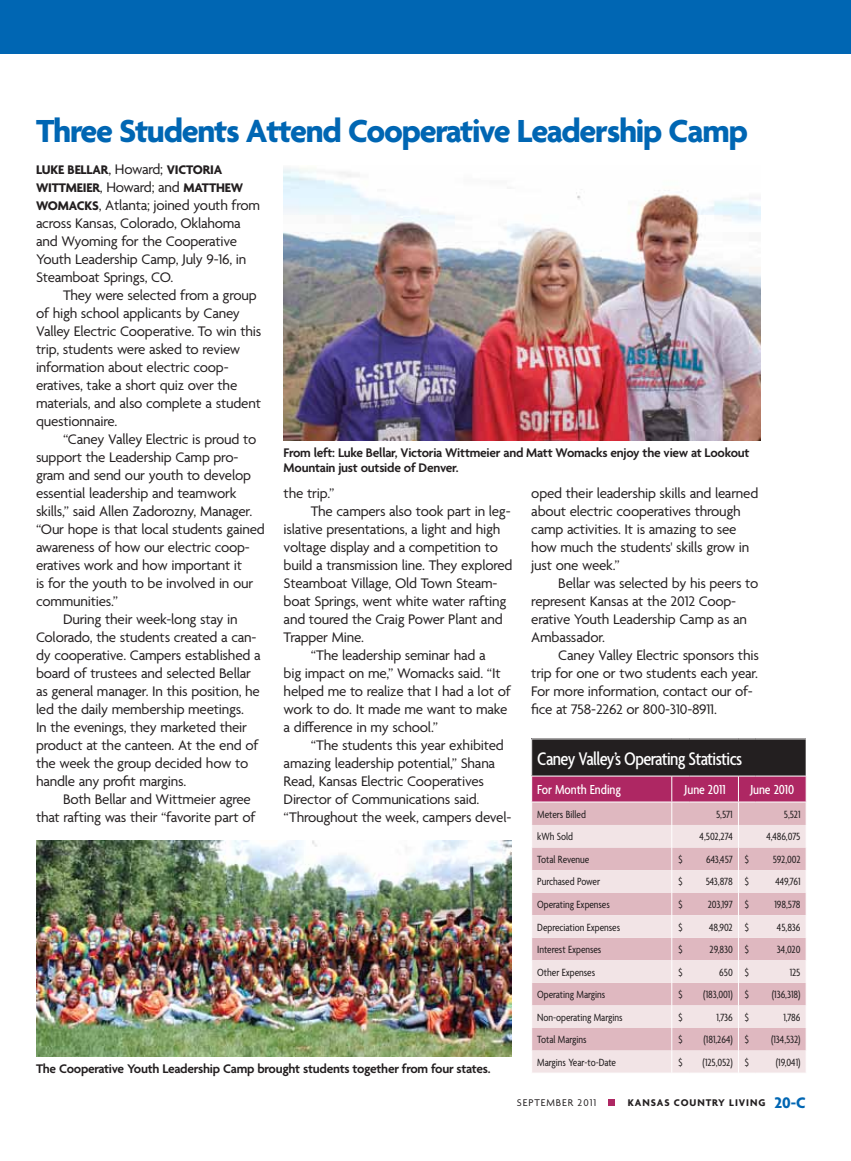
<style>
.page{position:relative;width:851px;height:1161px;background:#fff}
.page>*{position:absolute;margin:0;border:0;box-sizing:border-box;transform-origin:0 0}
.t1{font:700 34.5px "Agenda";letter-spacing:-.035em;color:#0066b3}
.t2{font:500 condensed 19.8px "Agenda";letter-spacing:-.03em;color:#fff}
.t3{font:15px/18px "Agenda";letter-spacing:-.015em;color:#231f20}
.t4{font:500 condensed 14.1px "Agenda";letter-spacing:-.005em;color:#fff}
.t5{font:600 13.5px/15px "Agenda";letter-spacing:-.02em;color:#231f20}
.t6{font:700 13.5px/18px "Agenda";letter-spacing:-.015em;color:#231f20}
.t7{font:condensed 11.25px "Agenda";letter-spacing:-.005em;color:#231f20}
.t8{font:700 10.5px "Agenda";letter-spacing:.09em;color:#231f20}
.t9{font:10.5px "Agenda";letter-spacing:.09em;color:#231f20}
.s1{font-weight:400;font-size:15px}
.s2{font-weight:700;font-size:13.5px}
.s3{font-size:16.5px;color:#0066b3}
</style>
<div class="page">
<img style="left:36px;top:841px;width:475px;height:216px">
<img style="left:284px;top:167px;width:476px;height:274px">
<div style="left:531px;top:739px;width:275px;height:37px;background:#231f20"></div>
<hr style="left:531px;top:739px;width:140px;height:1px;background:#fff">
<hr style="left:531px;top:739px;width:1px;height:37px;background:#fff">
<svg style="left:671px;top:739px;width:18px;height:1px"></svg>
<hr style="left:689px;top:739px;width:49px;height:1px;background:#fff">
<svg style="left:738px;top:739px;width:17px;height:1px"></svg>
<hr style="left:755px;top:739px;width:51px;height:1px;background:#fff">
<hr style="left:805px;top:739px;width:1px;height:37px;background:#fff">
<svg style="left:531px;top:776px;width:275px;height:297px;background:#e4c2cb"></svg>
<div style="left:608px;top:1099px;width:7px;height:7px;background:#ae2763"></div>
<div style="left:0;top:0;width:850px;height:54px;background:#0066b3"></div>
<h1 class="t1" style="left:36px;top:112px;width:713px">THREE STUDENTS ATTEND COOPERATIVE LEADERSHIP CAMP</h1>
<p class="t6" style="left:36px;top:162px;width:185px">LUKE BELLAR<span class="s1">, Howard;</span> VICTORIA<br>WITTM</p>
<p class="t6" style="left:77px;top:180px;width:165px">EIER<span class="s1">, Howard; and</span> MATTHEW</p>
<p class="t6" style="left:36px;top:198px;width:32px">WOMACK</p>
<p class="t3" style="left:36px;top:197px;width:225px;text-indent:56px"><span class="s2">S</span>, Atlanta; joined youth from across Kansas, Colorado, Oklahoma and Wyoming for the Cooperative<br>Youth Leadership Camp, July 9-16, in<br>Steamboat Springs, CO.</p>
<p class="t3" style="left:36px;top:287px;width:227px;text-indent:27px">They were selected from a group of high school applicants by Caney Valley Electric Cooperative. To win this trip, students were asked to review information about electric coop&shy;eratives, take a short quiz over the materials, and also complete a student questionnaire.</p>
<p class="t3" style="left:63px;top:431px;width:195px">“Caney Valley Electric is proud to</p>
<p class="t3" style="left:36px;top:449px;width:204px">support the Leadership Camp pro-</p>
<p class="t3" style="left:36px;top:467px;width:216px">gram and send our youth to develop</p>
<p class="t3" style="left:36px;top:485px;width:202px">essential leadership and teamwork</p>
<p class="t3" style="left:36px;top:503px;width:218px">skills,” said Allen Zadorozny, Manager.</p>
<p class="t3" style="left:36px;top:521px;width:230px">“Our hope is that local students gained</p>
<p class="t3" style="left:36px;top:539px;width:215px">awareness of how our electric coop-</p>
<p class="t3" style="left:36px;top:557px;width:208px">eratives work and how important it</p>
<p class="t3" style="left:36px;top:575px;width:219px">is for the youth to be involved in our</p>
<p class="t3" style="left:36px;top:593px;width:84px">communities.”</p>
<p class="t3" style="left:63px;top:611px;width:176px">During their week-long stay in</p>
<p class="t3" style="left:36px;top:629px;width:222px">Colorado, the students created a can-</p>
<p class="t3" style="left:36px;top:647px;width:226px">dy cooperative. Campers established a</p>
<p class="t3" style="left:36px;top:665px;width:216px">board of trustees and selected Bellar</p>
<p class="t3" style="left:36px;top:683px;width:225px">as general manager. In this position, he</p>
<p class="t3" style="left:36px;top:701px;width:209px">led the daily membership meetings.</p>
<p class="t3" style="left:36px;top:719px;width:212px">In the evenings, they marketed their</p>
<p class="t3" style="left:36px;top:737px;width:224px">product at the canteen. At the end of</p>
<p class="t3" style="left:36px;top:755px;width:214px">the week the group decided how to</p>
<p class="t3" style="left:36px;top:773px;width:152px">handle any profit margins.</p>
<p class="t3" style="left:63px;top:791px;width:189px">Both Bellar and Wittmeier agree</p>
<p class="t3" style="left:36px;top:809px;width:221px">that rafting was their “favorite part of</p>
<p class="t5" style="left:283px;top:446px;width:467px">From left: Luke Bellar, Victoria Wittmeier and Matt Womacks enjoy the view at Lookout<br>Mountain just outside of Denver.</p>
<p class="t3" style="left:283px;top:485px;width:52px">the trip.”</p>
<p class="t3" style="left:310px;top:503px;width:201px">The campers also took part in leg-</p>
<p class="t3" style="left:283px;top:521px;width:218px">islative presentations, a light and high</p>
<p class="t3" style="left:283px;top:539px;width:216px">voltage display and a competition to</p>
<p class="t3" style="left:283px;top:557px;width:230px">build a transmission line. They explored</p>
<p class="t3" style="left:283px;top:575px;width:215px">Steamboat Village, Old Town Steam-</p>
<p class="t3" style="left:283px;top:593px;width:224px">boat Springs, went white water rafting</p>
<p class="t3" style="left:283px;top:611px;width:220px">and toured the Craig Power Plant and</p>
<p class="t3" style="left:283px;top:629px;width:82px">Trapper Mine.</p>
<p class="t3" style="left:310px;top:647px;width:176px">“The leadership seminar had a</p>
<p class="t3" style="left:283px;top:665px;width:218px">big impact on me,” Womacks said. “It</p>
<p class="t3" style="left:283px;top:683px;width:228px">helped me to realize that I had a lot of</p>
<p class="t3" style="left:283px;top:701px;width:225px">work to do. It made me want to make</p>
<p class="t3" style="left:283px;top:719px;width:156px">a difference in my school.”</p>
<p class="t3" style="left:310px;top:737px;width:195px">“The students this year exhibited</p>
<p class="t3" style="left:283px;top:755px;width:213px">amazing leadership potential,” Shana</p>
<p class="t3" style="left:283px;top:773px;width:202px">Read, Kansas Electric Cooperatives</p>
<p class="t3" style="left:283px;top:791px;width:197px">Director of Communications said.</p>
<p class="t3" style="left:283px;top:809px;width:229px">“Throughout the week, campers devel-</p>
<p class="t3" style="left:531px;top:485px;width:228px">oped their leadership skills and learned about electric cooperatives through camp activities. It is amazing to see how much the students' skills grow in just one week.”</p>
<p class="t3" style="left:531px;top:575px;width:228px;text-indent:27px">Bellar was selected by his peers to represent Kansas at the 2012 Coop&shy;erative Youth Leadership Camp as an<br>Ambassador.</p>
<p class="t3" style="left:531px;top:647px;width:229px;text-indent:27px">Caney Valley Electric sponsors this trip for one or two students each year.<br>For more information, contact our of&shy;fice at 758-2262 or 800-310-8911.</p>
<h2 class="t2" style="left:537px;top:748px;width:206px">Caney Valley’s Operating Statistics</h2>
<p class="t4" style="left:537px;top:782px;width:85px">For Month Ending</p>
<p class="t4" style="left:684px;top:782px;width:42px">June 2011</p>
<p class="t4" style="left:750px;top:782px;width:45px">June 2010</p>
<p class="t7" style="left:537px;top:808px;width:50px">Meters Billed</p>
<p class="t7" style="left:716px;top:808px;width:18px">5,571</p>
<p class="t7" style="left:783px;top:808px;width:18px">5,521</p>
<p class="t7" style="left:537px;top:831px;width:37px">kWh Sold</p>
<p class="t7" style="left:699px;top:831px;width:35px">4,502,274</p>
<p class="t7" style="left:766px;top:831px;width:36px">4,486,075</p>
<p class="t7" style="left:537px;top:853px;width:54px">Total Revenue</p>
<p class="t7" style="left:678px;top:853px;width:6px">$</p>
<p class="t7" style="left:706px;top:853px;width:44px">643,457 $</p>
<p class="t7" style="left:772px;top:853px;width:29px">592,002</p>
<p class="t7" style="left:537px;top:876px;width:64px">Purchased Power</p>
<p class="t7" style="left:678px;top:876px;width:6px">$</p>
<p class="t7" style="left:705px;top:876px;width:45px">543,878 $</p>
<p class="t7" style="left:775px;top:876px;width:27px">449,761</p>
<p class="t7" style="left:537px;top:898px;width:74px">Operating Expenses</p>
<p class="t7" style="left:678px;top:898px;width:6px">$</p>
<p class="t7" style="left:707px;top:898px;width:43px">203,197 $</p>
<p class="t7" style="left:774px;top:898px;width:28px">198,578</p>
<p class="t7" style="left:537px;top:921px;width:84px">Depreciation Expenses</p>
<p class="t7" style="left:678px;top:921px;width:6px">$</p>
<p class="t7" style="left:709px;top:921px;width:41px">48,902 $</p>
<p class="t7" style="left:777px;top:921px;width:25px">45,836</p>
<p class="t7" style="left:537px;top:943px;width:66px">Interest Expenses</p>
<p class="t7" style="left:678px;top:943px;width:6px">$</p>
<p class="t7" style="left:709px;top:943px;width:41px">29,830 $</p>
<p class="t7" style="left:777px;top:943px;width:25px">34,020</p>
<p class="t7" style="left:537px;top:966px;width:59px">Other Expenses</p>
<p class="t7" style="left:678px;top:966px;width:6px">$</p>
<p class="t7" style="left:719px;top:966px;width:31px">650 $</p>
<p class="t7" style="left:789px;top:966px;width:12px">125</p>
<p class="t7" style="left:537px;top:989px;width:69px">Operating Margins</p>
<p class="t7" style="left:678px;top:989px;width:6px">$</p>
<p class="t7" style="left:703px;top:989px;width:47px">(183,001) $</p>
<p class="t7" style="left:771px;top:989px;width:30px">(136,318)</p>
<p class="t7" style="left:537px;top:1011px;width:87px">Non-operating Margins</p>
<p class="t7" style="left:678px;top:1011px;width:6px">$</p>
<p class="t7" style="left:716px;top:1011px;width:34px">1,736 $</p>
<p class="t7" style="left:783px;top:1011px;width:19px">1,786</p>
<p class="t7" style="left:537px;top:1034px;width:51px">Total Margins</p>
<p class="t7" style="left:678px;top:1034px;width:6px">$</p>
<p class="t7" style="left:703px;top:1034px;width:47px">(181,264) $</p>
<p class="t7" style="left:771px;top:1034px;width:31px">(134,532)</p>
<p class="t7" style="left:537px;top:1056px;width:80px">Margins Year-to-Date</p>
<p class="t7" style="left:678px;top:1056px;width:6px">$</p>
<p class="t7" style="left:702px;top:1056px;width:48px">(125,052) $</p>
<p class="t7" style="left:775px;top:1056px;width:26px">(19,041)</p>
<p class="t9" style="left:517px;top:1096px;width:81px">September 2011</p>
<p class="t8" style="left:627px;top:1096px;width:180px">KANSAS COUNTRY LIVING <span class="s3">20-C</span></p>
<p class="t5" style="left:36px;top:1062px;width:456px">The Cooperative Youth Leadership Camp brought students together from four states.</p>
</div>
